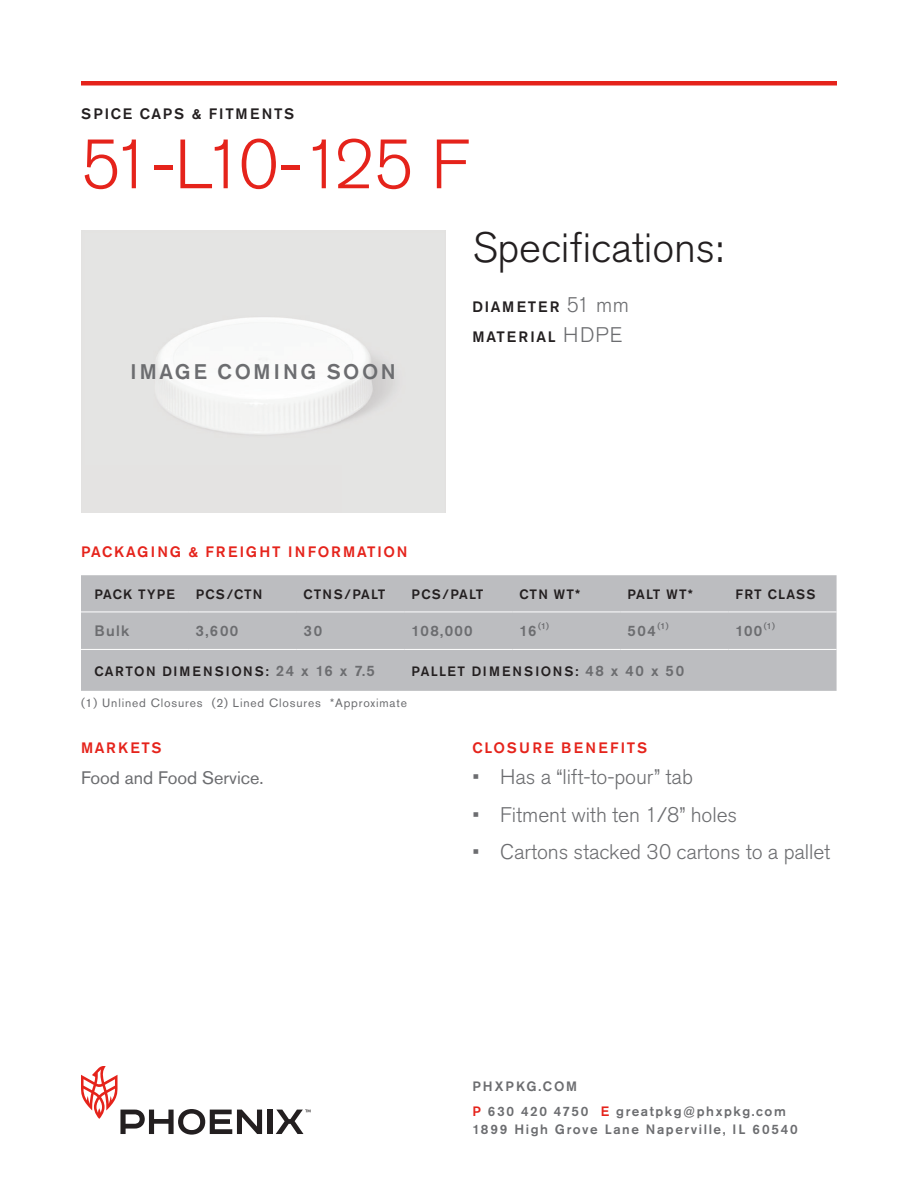
<style>
.page{position:relative;width:918px;height:1188px;background:#fff}
.page>*{position:absolute;margin:0;border:0;box-sizing:border-box;transform-origin:0 0}
.t1{font:300 69px "Akzidenz Grotesk Std";letter-spacing:-.115em;color:#e5231b}
.t2{font:300 42px "Akzidenz Grotesk Std";letter-spacing:-.005em;color:#231f20}
.t3{font:300 21px "Akzidenz Grotesk Std";letter-spacing:-.005em;color:#6c6d70}
.t4{font:500 21px "Akzidenz Grotesk Std";letter-spacing:.125em;color:#6c6d70}
.t5{font:18px "Akzidenz Grotesk Std";color:#6c6d70}
.t6{font:500 15px/30px "Akzidenz Grotesk Std";letter-spacing:.115em;color:#231f20}
.t7{font:500 15px "Akzidenz Grotesk Std";letter-spacing:.115em;color:#e5231b}
.t8{font:500 15px "Akzidenz Grotesk Std";letter-spacing:.09em;color:#6c6d70}
.t9{font:500 15px "Akzidenz Grotesk Std";letter-spacing:.155em;color:#e5231b}
.t10{font:500 13.5px "Akzidenz Grotesk Std";letter-spacing:.105em;color:#231f20}
.t11{font:500 13.5px/24.8px "Akzidenz Grotesk Std";letter-spacing:.115em;color:#6c6d70}
.t12{font:500 13.5px "Akzidenz Grotesk Std";letter-spacing:.085em;color:#231f20}
.t13{font:500 13.5px "Akzidenz Grotesk Std";letter-spacing:.075em;color:#231f20}
.t14{font:12px "Akzidenz Grotesk Std";letter-spacing:.07em;color:#6c6d70}
.t15{font:500 8.7px "Akzidenz Grotesk Std";color:#6c6d70}
.s1{font-weight:300;font-size:21px;color:#6c6d70}
.s2{font-size:15px;color:#6c6d70}
.s3{color:#e5231b}
</style>
<div class="page">
<div style="left:267px;top:1110px;width:5px;height:24px;background:#231f20"></div>
<svg style="left:81px;top:1066px;width:181px;height:69px"></svg>
<svg style="left:276px;top:1110px;width:34px;height:24px"></svg>
<div style="left:81px;top:81px;width:756px;height:5px;background:#e5231b"></div>
<div style="left:81px;top:575px;width:756px;height:116px;background:#bcbdc0"></div>
<hr style="left:297px;top:612px;width:108px;height:1px;background:#fff">
<hr style="left:405px;top:612px;width:108px;height:1px;background:#fff">
<hr style="left:513px;top:612px;width:108px;height:1px;background:#fff">
<hr style="left:621px;top:612px;width:108px;height:1px;background:#fff">
<hr style="left:729px;top:612px;width:108px;height:1px;background:#fff">
<hr style="left:81px;top:649px;width:108px;height:1px;background:#fff">
<hr style="left:189px;top:649px;width:108px;height:1px;background:#fff">
<hr style="left:297px;top:649px;width:108px;height:1px;background:#fff">
<hr style="left:405px;top:649px;width:108px;height:1px;background:#fff">
<hr style="left:513px;top:649px;width:108px;height:1px;background:#fff">
<hr style="left:621px;top:649px;width:108px;height:1px;background:#fff">
<hr style="left:729px;top:649px;width:108px;height:1px;background:#fff">
<hr style="left:81px;top:612px;width:108px;height:1px;background:#fff">
<hr style="left:189px;top:612px;width:108px;height:1px;background:#fff">
<p class="t6" style="left:81px;top:99px;width:215px">SPICE CAPS &amp; FITMENTS</p>
<h1 class="t1" style="left:81px;top:126px;width:391px">51-L10-125 F</h1>
<p class="t4" style="left:131px;top:359px;width:267px">IMAGE COMING SOON</p>
<h2 class="t2" style="left:472px;top:224px;width:252px">Specifications:</h2>
<p class="t6" style="left:472px;top:292px;width:158px">DIAMETER <span class="s1">51 mm<br></span>MATERIAL <span class="s1">HDPE</span></p>
<p class="t7" style="left:81px;top:543px;width:328px">PACKAGING &amp; FREIGHT INFORMATION</p>
<p class="t12" style="left:94px;top:586px;width:82px">PACK TYPE</p>
<p class="t10" style="left:196px;top:586px;width:68px">PCS/CTN</p>
<p class="t13" style="left:304px;top:586px;width:83px">CTNS/PALT</p>
<p class="t10" style="left:412px;top:586px;width:73px">PCS/PALT</p>
<p class="t10" style="left:519px;top:586px;width:62px">CTN WT*</p>
<p class="t10" style="left:627px;top:586px;width:67px">PALT WT*</p>
<p class="t12" style="left:735px;top:586px;width:82px">FRT CLASS</p>
<p class="t8" style="left:94px;top:622px;width:36px">Bulk</p>
<p class="t8" style="left:196px;top:622px;width:44px">3,600</p>
<p class="t8" style="left:304px;top:622px;width:20px">30</p>
<p class="t8" style="left:412px;top:622px;width:63px">108,000</p>
<p class="t8" style="left:519px;top:622px;width:19px">16</p>
<p class="t15" style="left:538px;top:620px;width:13px">(1)</p>
<p class="t15" style="left:657px;top:620px;width:13px">(1)</p>
<p class="t15" style="left:764px;top:620px;width:13px">(1)</p>
<p class="t8" style="left:627px;top:622px;width:30px">504</p>
<p class="t8" style="left:735px;top:622px;width:29px">100</p>
<p class="t10" style="left:94px;top:663px;width:282px">CARTON DIMENSIONS: <span class="s2">24 x 16 x 7.5</span></p>
<p class="t10" style="left:412px;top:663px;width:274px">PALLET DIMENSIONS: <span class="s2">48 x 40 x 50</span></p>
<p class="t14" style="left:81px;top:696px;width:328px">(1) Unlined Closures (2) Lined Closures *Approximate</p>
<p class="t7" style="left:81px;top:739px;width:82px">MARKETS</p>
<p class="t5" style="left:81px;top:767px;width:184px">Food and Food Service.</p>
<p class="t9" style="left:472px;top:739px;width:176px">CLOSURE BENEFITS</p>
<p class="t3" style="left:472px;top:765px;width:222px">• Has a “lift-to-pour” tab</p>
<p class="t3" style="left:472px;top:803px;width:266px">• Fitment with ten 1/8” holes</p>
<p class="t3" style="left:472px;top:840px;width:359px">• Cartons stacked 30 cartons to a pallet</p>
<p class="t11" style="left:472px;top:1074px;width:315px">PHXPKG.COM<br><span class="s3">P</span> 630 420 4750 <span class="s3">E</span> greatpkg@phxpkg.com</p>
<p class="t11" style="left:472px;top:1117px;width:327px">1899 High Grove Lane Naperville, IL 60540</p>
</div>
